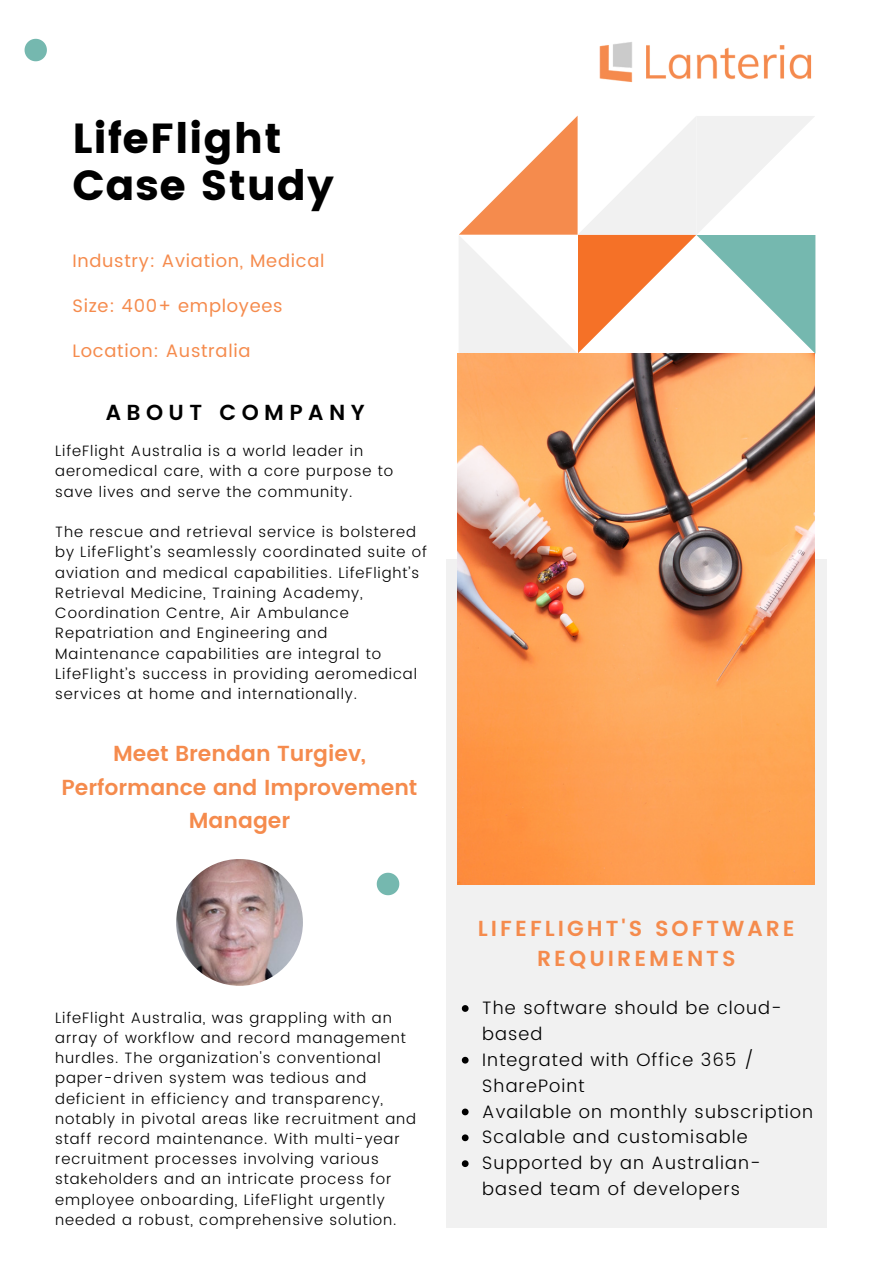
<style>
.page{position:relative;width:893px;height:1264px;background:#fff}
.page>*{position:absolute;margin:0;border:0;box-sizing:border-box;transform-origin:0 0}
.t1{font:42px "Poppins";letter-spacing:.02em;color:#000}
.t2{font:600 21.75px/33.8px "Poppins";color:#f58b4d;text-align:center}
.t3{font:600 21.75px/30.3px "Poppins";letter-spacing:.14em;color:#f58b4d;text-align:center}
.t4{font:600 21.75px "Poppins";letter-spacing:.25em;color:#000}
.t5{font:300 18px/25.8px "Poppins";letter-spacing:.06em;color:#000}
.t6{font:18px "Poppins";letter-spacing:.04em;color:#f58b4d}
.t7{font:300 15px/20.2px "Poppins";letter-spacing:.06em;color:#000}
</style>
<div class="page">
<svg style="left:459px;top:116px;width:356px;height:357px"></svg>
<div style="left:446px;top:559px;width:380px;height:668px;background:#f1f1f1"></div>
<img style="left:458px;top:353px;width:356px;height:531px">
<svg style="left:25px;top:39px;width:22px;height:22px"></svg>
<img style="left:599px;top:42px;width:213px;height:41px">
<svg style="left:462px;top:1005px;width:6px;height:6px"></svg>
<svg style="left:462px;top:1056px;width:6px;height:7px"></svg>
<svg style="left:462px;top:1108px;width:6px;height:7px"></svg>
<svg style="left:462px;top:1134px;width:6px;height:7px"></svg>
<svg style="left:462px;top:1160px;width:6px;height:6px"></svg>
<svg style="left:377px;top:872px;width:22px;height:23px"></svg>
<img style="left:176px;top:859px;width:127px;height:126px;border-radius:50%">
<p class="t1" style="left:72px;top:114px;width:210px">LifeFlight</p>
<p class="t1" style="left:72px;top:161px;width:263px">Case Study</p>
<p class="t6" style="left:72px;top:250px;width:253px">Industry: Aviation, Medical</p>
<p class="t6" style="left:72px;top:295px;width:212px">Size: 400+ employees</p>
<p class="t6" style="left:72px;top:340px;width:180px">Location: Australia</p>
<p class="t4" style="left:106px;top:400px;width:260px">ABOUT COMPANY</p>
<p class="t7" style="left:55px;top:441px;width:339px">LifeFlight Australia is a world leader in aeromedical care, with a core purpose to save lives and serve the community.</p>
<p class="t7" style="left:55px;top:522px;width:373px">The rescue and retrieval service is bolstered by LifeFlight’s seamlessly coordinated suite of aviation and medical capabilities. LifeFlight’s Retrieval Medicine, Training Academy, Coordination Centre, Air Ambulance Repatriation and Engineering and Maintenance capabilities are integral to LifeFlight’s success in providing aeromedical services at home and internationally.</p>
<p class="t2" style="left:62px;top:736px;width:357px">Meet Brendan Turgiev,<br>Performance and Improvement<br>Manager</p>
<p class="t7" style="left:55px;top:1007px;width:362px">LifeFlight Australia, was grappling with an array of workflow and record management hurdles. The organization's conventional paper-driven system was tedious and deficient in efficiency and transparency, notably in pivotal areas like recruitment and staff record maintenance. With multi-year recruitment processes involving various stakeholders and an intricate process for employee onboarding, LifeFlight urgently needed a robust, comprehensive solution.</p>
<p class="t3" style="left:478px;top:913px;width:318px">LIFEFLIGHT'S SOFTWARE<br>REQUIREMENTS</p>
<p class="t5" style="left:482px;top:994px;width:301px">The software should be cloud&shy;based</p>
<p class="t5" style="left:482px;top:1046px;width:273px">Integrated with Office 365 /<br>SharePoint</p>
<p class="t5" style="left:482px;top:1098px;width:332px">Available on monthly subscription</p>
<p class="t5" style="left:482px;top:1124px;width:267px">Scalable and customisable</p>
<p class="t5" style="left:482px;top:1150px;width:280px">Supported by an Australian&shy;based team of developers</p>
</div>
